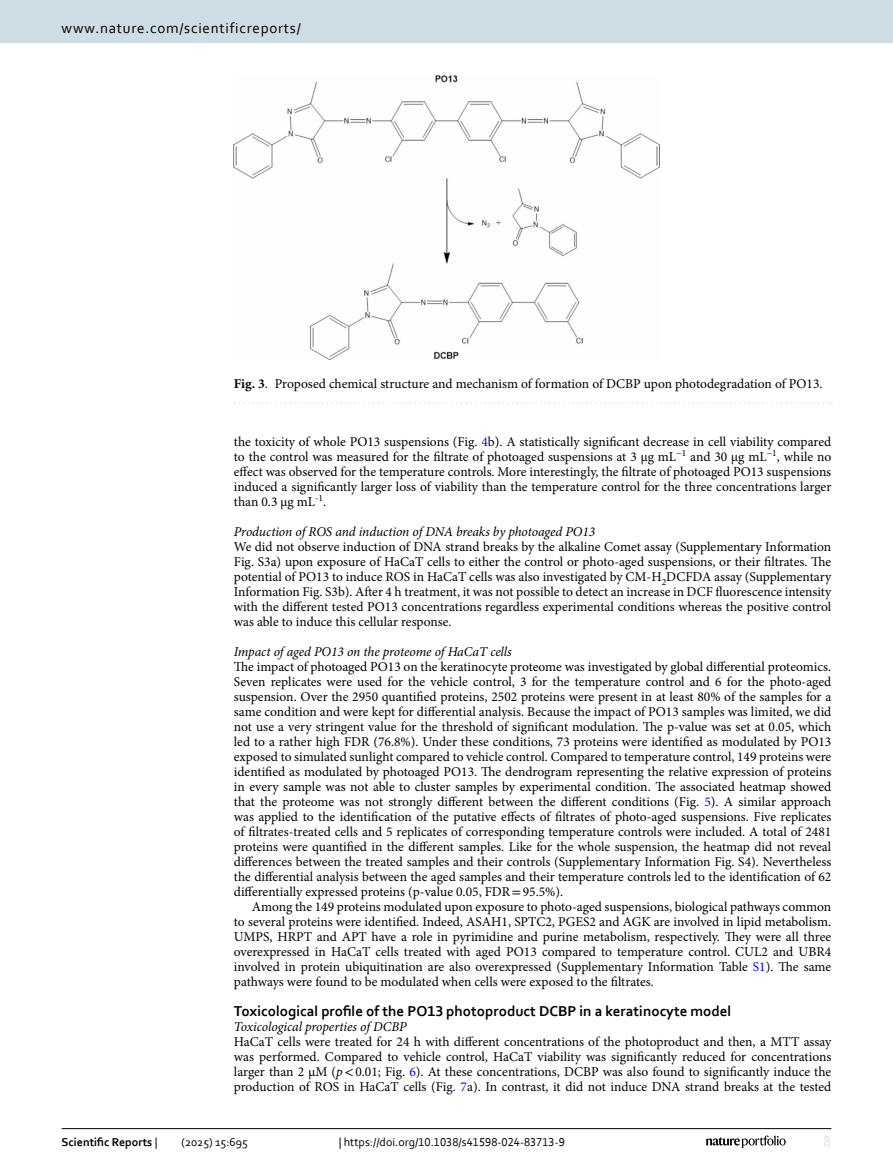
<style>
.page{position:relative;width:893px;height:1174px;background:#fff}
.page>*{position:absolute;margin:0;border:0;box-sizing:border-box;transform-origin:0 0}
.Head_2{font:700 15px "Corbel";color:#000}
.t1{font:15px "Corbel";letter-spacing:.05em;color:#000}
.t2{font:15px "Corbel";color:#d9e4eb}
.Body_Text{font:13.5px/15px "Minion Pro";color:#000;text-align:justify}
.Body_Text_Indent{font:13.5px/15px "Minion Pro";color:#000;text-align:justify}
.Head_3{font:italic 13.5px "Minion Pro";letter-spacing:-.005em;color:#000}
.Figure_Caption{font:13.5px "Minion Pro";color:#000}
.Head_3_after_2{font:italic 13.5px "Minion Pro";letter-spacing:-.005em;color:#000}
.t3{font:12px "Corbel";color:#000}
.t4{font:700 12px "Corbel";color:#000}
.s1{font-weight:700}
.s2{color:#00f}
.s3{font-family:"STIX"}
.s4{font-style:italic}
.s5{font-weight:400}
</style>
<div class="page">
<img style="left:234px;top:76px;width:425px;height:284px">
<svg style="left:235px;top:402px;width:597px;height:2px"></svg>
<hr style="left:62px;top:1128px;width:769px;height:1px;background:#000">
<svg style="left:706px;top:1135px;width:80px;height:12px"></svg>
<div style="left:0;top:0;width:893px;height:43px;background:#cedde4"></div>
<p class="t1" style="left:62px;top:18px;width:241px">www.nature.com/scientificreports/</p>
<p class="Figure_Caption" style="left:234px;top:374px;width:590px"><span class="s1">Fig. 3</span>. Proposed chemical structure and mechanism of formation of DCBP upon photodegradation of PO13.</p>
<p class="Body_Text_Indent" style="left:234px;top:434px;width:599px">the toxicity of whole PO13 suspensions (Fig. <span class="s2">4</span>b). A statistically significant decrease in cell viability compared to the control was measured for the filtrate of photoaged suspensions at 3 µg mL<sup>−1</sup> and 30 µg mL<sup>−1</sup>, while no effect was observed for the temperature controls. More interestingly, the filtrate of photoaged PO13 suspensions induced a significantly larger loss of viability than the temperature control for the three concentrations larger than 0.3 µg mL<sup>-1</sup>.</p>
<p class="Head_3" style="left:234px;top:522px;width:363px">Production of ROS and induction of DNA breaks by photoaged PO13</p>
<p class="Body_Text" style="left:234px;top:539px;width:599px">We did not observe induction of DNA strand breaks by the alkaline Comet assay (Supplementary Information Fig. S3a) upon exposure of HaCaT cells to either the control or photo-aged suspensions, or their filtrates. The potential of PO13 to induce ROS in HaCaT cells was also investigated by CM-H<sub>2</sub>DCFDA assay (Supplementary Information Fig. S3b). After 4 h treatment, it was not possible to detect an increase in DCF fluorescence intensity with the different tested PO13 concentrations regardless experimental conditions whereas the positive control was able to induce this cellular response.</p>
<p class="Head_3" style="left:234px;top:642px;width:279px">Impact of aged PO13 on the proteome of HaCaT cells</p>
<p class="Body_Text" style="left:234px;top:659px;width:599px">The impact of photoaged PO13 on the keratinocyte proteome was investigated by global differential proteomics.<br>Seven replicates were used for the vehicle control, 3 for the temperature control and 6 for the photo-aged suspension. Over the 2950 quantified proteins, 2502 proteins were present in at least 80% of the samples for a same condition and were kept for differential analysis. Because the impact of PO13 samples was limited, we did not use a very stringent value for the threshold of significant modulation. The p-value was set at 0.05, which led to a rather high FDR (76.8%). Under these conditions, 73 proteins were identified as modulated by PO13 exposed to simulated sunlight compared to vehicle control. Compared to temperature control, 149 proteins were identified as modulated by photoaged PO13. The dendrogram representing the relative expression of proteins in every sample was not able to cluster samples by experimental condition. The associated heatmap showed that the proteome was not strongly different between the different conditions (Fig. <span class="s2">5</span>). A similar approach was applied to the identification of the putative effects of filtrates of photo-aged suspensions. Five replicates of filtrates-treated cells and 5 replicates of corresponding temperature controls were included. A total of 2481 proteins were quantified in the different samples. Like for the whole suspension, the heatmap did not reveal differences between the treated samples and their controls (Supplementary Information Fig. S4). Nevertheless the differential analysis between the aged samples and their temperature controls led to the identification of 62 differentially expressed proteins (p-value 0.05, FDR<span class="s3">=</span>95.5%).</p>
<p class="Body_Text_Indent" style="left:234px;top:899px;width:599px;text-indent:18px">Among the 149 proteins modulated upon exposure to photo-aged suspensions, biological pathways common to several proteins were identified. Indeed, ASAH1, SPTC2, PGES2 and AGK are involved in lipid metabolism.<br>UMPS, HRPT and APT have a role in pyrimidine and purine metabolism, respectively. They were all three overexpressed in HaCaT cells treated with aged PO13 compared to temperature control. CUL2 and UBR4 involved in protein ubiquitination are also overexpressed (Supplementary Information Table <span class="s2">S1</span>). The same pathways were found to be modulated when cells were exposed to the filtrates.</p>
<p class="Head_2" style="left:234px;top:1001px;width:499px">Toxicological profile of the PO13 photoproduct DCBP in a keratinocyte model</p>
<p class="Head_3_after_2" style="left:234px;top:1017px;width:174px">Toxicological properties of DCBP</p>
<p class="Body_Text" style="left:234px;top:1034px;width:599px">HaCaT cells were treated for 24 h with different concentrations of the photoproduct and then, a MTT assay was performed. Compared to vehicle control, HaCaT viability was significantly reduced for concentrations larger than 2 µM (<span class="s4">p</span><span class="s3">&lt;</span>0.01; Fig. <span class="s2">6</span>). At these concentrations, DCBP was also found to significantly induce the production of ROS in HaCaT cells (Fig. <span class="s2">7</span>a). In contrast, it did not induce DNA strand breaks at the tested</p>
<p class="t4" style="left:62px;top:1134px;width:97px">Scientific Reports <span class="s5">|</span></p>
<p class="t3" style="left:181px;top:1134px;width:68px">(2025) 15:695</p>
<p class="t3" style="left:339px;top:1134px;width:228px">| https://doi.org/10.1038/s41598-024-83713-9</p>
<p class="t2" style="left:824px;top:1132px;width:9px">8</p>
</div>
